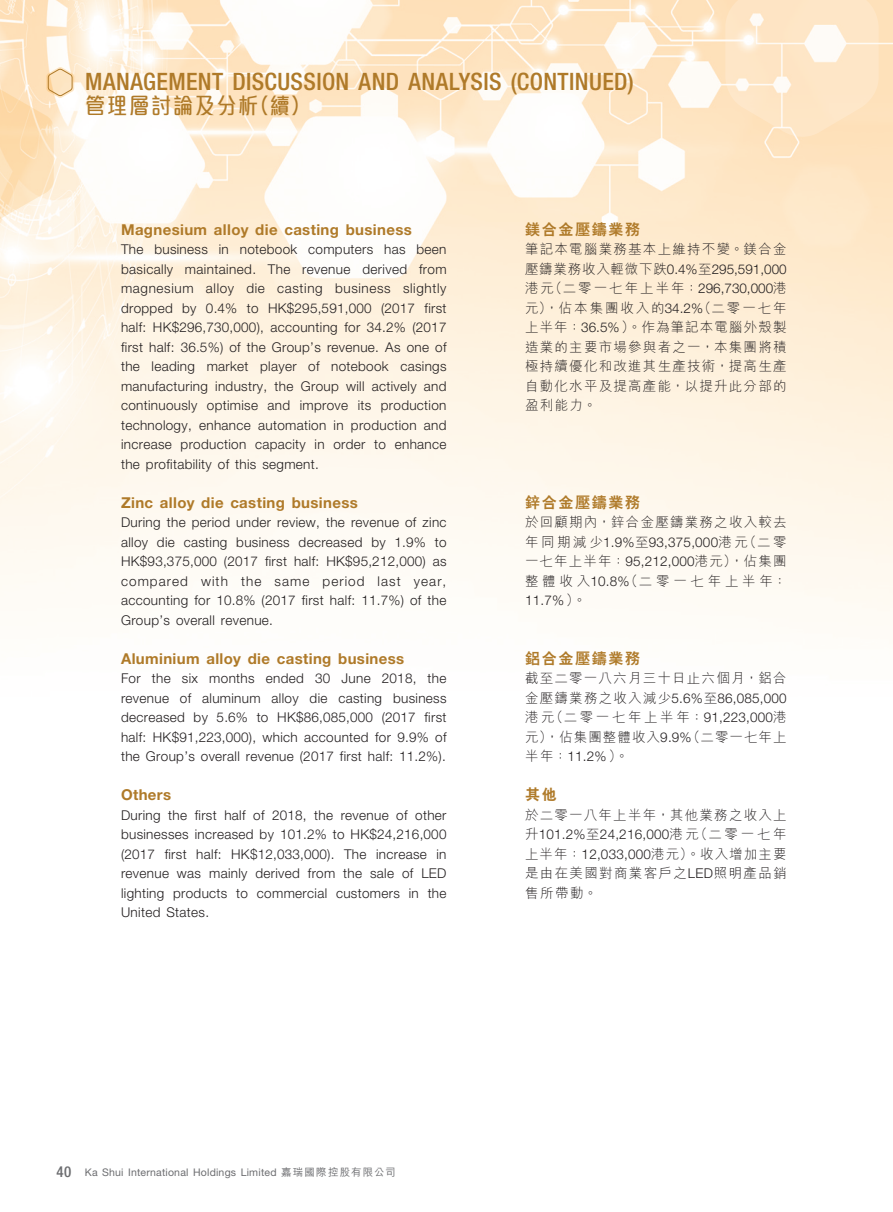
<style>
.page{position:relative;width:893px;height:1212px;background:#fff}
.page>*{position:absolute;margin:0;border:0;box-sizing:border-box;transform-origin:0 0}
.t1{font:500 condensed 24px "Helvetica Neue LT Std";letter-spacing:.015em;color:#af7a29}
.t2{font:500 22.5px "M Elle HK";letter-spacing:.085em;color:#af7a29;scale:.9 1}
._04___H2{font:700 15px "Helvetica Neue LT Std";letter-spacing:.025em;color:#af7a29}
._04___H2-2{font:800 15px "C Hei 2 HK";letter-spacing:.115em;color:#af7a29}
._12___P2{font:300 13.5px/19.5px "Helvetica Neue LT Std";letter-spacing:.025em;color:#231f20;text-align:justify}
._12___P2-2{font:300 13.5px/19.5px "M Hei HK";letter-spacing:.09em;color:#231f20;text-align:justify}
.t3{font:10.5px "Helvetica Neue LT Std";letter-spacing:.02em;color:#6c6d70}
.s1{font-family:"Helvetica Neue LT Std"}
.s2{font-weight:500;font-stretch:condensed;font-size:15px}
.s3{font-family:"M Hei HK";font-weight:500}
</style>
<div class="page">
<img style="left:0;top:0;width:893px;height:614px">
<svg style="left:725px;top:0;width:154px;height:142px;background:#fee7c9"></svg>
<svg style="left:0;top:67px;width:74px;height:155px;background:#fce4c3"></svg>
<h1 class="t1" style="left:85px;top:67px;width:550px">MANAGEMENT DISCUSSION AND ANALYSIS (CONTINUED)</h1>
<h2 class="t2" style="left:85px;top:90px;width:252px">管理層討論及分析（續）</h2>
<p class="_04___H2" style="left:121px;top:220px;width:292px">Magnesium alloy die casting business</p>
<p class="_12___P2" style="left:121px;top:239px;width:327px">The business in notebook computers has been basically maintained. The revenue derived from magnesium alloy die casting business slightly dropped by 0.4% to HK$295,591,000 (2017 first half: HK$296,730,000), accounting for 34.2% (2017 first half: 36.5%) of the Group’s revenue. As one of the leading market player of notebook casings manufacturing industry, the Group will actively and continuously optimise and improve its production technology, enhance automation in production and increase production capacity in order to enhance the profitability of this segment.</p>
<p class="_04___H2" style="left:121px;top:493px;width:238px">Zinc alloy die casting business</p>
<p class="_12___P2" style="left:121px;top:512px;width:327px">During the period under review, the revenue of zinc alloy die casting business decreased by 1.9% to HK$93,375,000 (2017 first half: HK$95,212,000) as compared with the same period last year, accounting for 10.8% (2017 first half: 11.7%) of the Group’s overall revenue.</p>
<p class="_04___H2" style="left:121px;top:649px;width:285px">Aluminium alloy die casting business</p>
<p class="_12___P2" style="left:121px;top:668px;width:327px">For the six months ended 30 June 2018, the revenue of aluminum alloy die casting business decreased by 5.6% to HK$86,085,000 (2017 first half: HK$91,223,000), which accounted for 9.9% of the Group’s overall revenue (2017 first half: 11.2%).</p>
<p class="_04___H2" style="left:121px;top:785px;width:52px">Others</p>
<p class="_12___P2" style="left:121px;top:805px;width:327px">During the first half of 2018, the revenue of other businesses increased by 101.2% to HK$24,216,000 (2017 first half: HK$12,033,000). The increase in revenue was mainly derived from the sale of LED lighting products to commercial customers in the United States.</p>
<p class="_04___H2-2" style="left:525px;top:219px;width:117px">鎂合金壓鑄業務</p>
<p class="_12___P2-2" style="left:525px;top:239px;width:263px">筆記本電腦業務基本上維持不變。鎂合金壓鑄業務收入輕微下跌<span class="s1">0.4%</span>至<span class="s1">295,591,000</span>港元（二零一七年上半年：<span class="s1">296,730,000</span>港元），佔本集團收入的<span class="s1">34.2%</span>（二零一七年上半年：<span class="s1">36.5%</span>）。作為筆記本電腦外殼製造業的主要市場參與者之一，本集團將積極持續優化和改進其生產技術，提高生產自動化水平及提高產能，以提升此分部的盈利能力。</p>
<p class="_04___H2-2" style="left:525px;top:492px;width:117px">鋅合金壓鑄業務</p>
<p class="_12___P2-2" style="left:525px;top:512px;width:263px">於回顧期內，鋅合金壓鑄業務之收入較去年同期減少<span class="s1">1.9%</span>至<span class="s1">93,375,000</span>港元（二零一七年上半年：<span class="s1">95,212,000</span>港元），佔集團整體收入<span class="s1">10.8%</span>（二零一七年上半年：<span class="s1">11.7%</span>）。</p>
<p class="_04___H2-2" style="left:525px;top:648px;width:117px">鋁合金壓鑄業務</p>
<p class="_12___P2-2" style="left:525px;top:668px;width:263px">截至二零一八六月三十日止六個月，鋁合金壓鑄業務之收入減少<span class="s1">5.6%</span>至<span class="s1">86,085,000</span>港元（二零一七年上半年：<span class="s1">91,223,000</span>港元），佔集團整體收入<span class="s1">9.9%</span>（二零一七年上半年：<span class="s1">11.2%</span>）。</p>
<p class="_04___H2-2" style="left:525px;top:784px;width:33px">其他</p>
<p class="_12___P2-2" style="left:525px;top:804px;width:263px">於二零一八年上半年，其他業務之收入上升<span class="s1">101.2%</span>至<span class="s1">24,216,000</span>港元（二零一七年上半年：<span class="s1">12,033,000</span>港元）。收入增加主要是由在美國對商業客戶之<span class="s1">LED</span>照明產品銷售所帶動。</p>
<p class="t3" style="left:57px;top:1166px;width:341px"><span class="s2">40</span> Ka Shui International Holdings Limited <span class="s3">嘉瑞國際控股有限公司</span></p>
</div>
